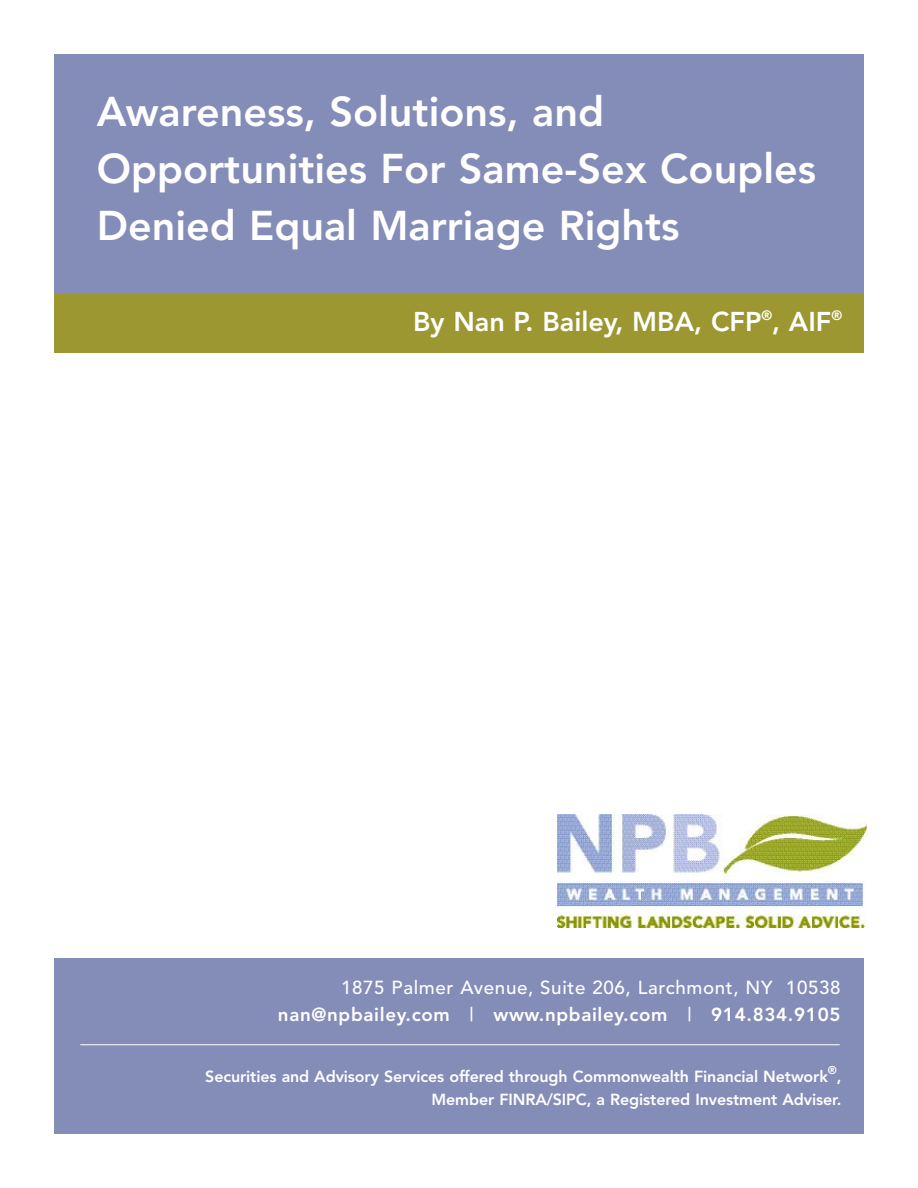
<style>
.page{position:relative;width:918px;height:1188px;background:#fff}
.page>*{position:absolute;margin:0;border:0;box-sizing:border-box;transform-origin:0 0}
.t1{font:800 41.25px/57px "Avenir";color:#fff}
.t2{font:800 27px "Avenir";color:#fff}
.t3{font:500 18.75px/27px "Avenir";letter-spacing:.035em;color:#fff;text-align:right}
.t4{font:800 16.05px/22.8px "Avenir";letter-spacing:-.005em;color:#fff;text-align:right}
.t5{font:800 11.25px "Avenir";color:#fff}
.s1{font-weight:800}
</style>
<div class="page">
<div style="left:54px;top:958px;width:810px;height:176px;background:#848db8"></div>
<div style="left:54px;top:54px;width:810px;height:240px;background:#848db8"></div>
<img style="left:558px;top:815px;width:308px;height:112px">
<hr style="left:80px;top:1044px;width:760px;height:1px;background:#fff">
<div style="left:54px;top:294px;width:810px;height:58px;background:#9c9731"></div>
<h1 class="t1" style="left:97px;top:87px;width:721px">Awareness, Solutions, and<br>Opportunities For Same-Sex Couples<br>Denied Equal Marriage Rights</h1>
<h2 class="t2" style="left:413px;top:310px;width:431px">By Nan P. Bailey, MBA, CFP<sup>®</sup>, AIF<sup>®</sup></h2>
<p class="t3" style="left:278px;top:976px;width:564px">1875 Palmer Avenue, Suite 206, Larchmont, NY 10538 <span class="s1">nan@npbailey.com</span> | <span class="s1">www.npbailey.com</span> | <span class="s1">914.834.9105</span></p>
<p class="t4" style="left:205px;top:1066px;width:624px">Securities and Advisory Services offered through Commonwealth Financial Network</p>
<p class="t5" style="left:828px;top:1066px;width:11px">®</p>
<p class="t4" style="left:431px;top:1066px;width:412px">,<br>Member FINRA/SIPC, a Registered Investment Adviser.</p>
</div>
